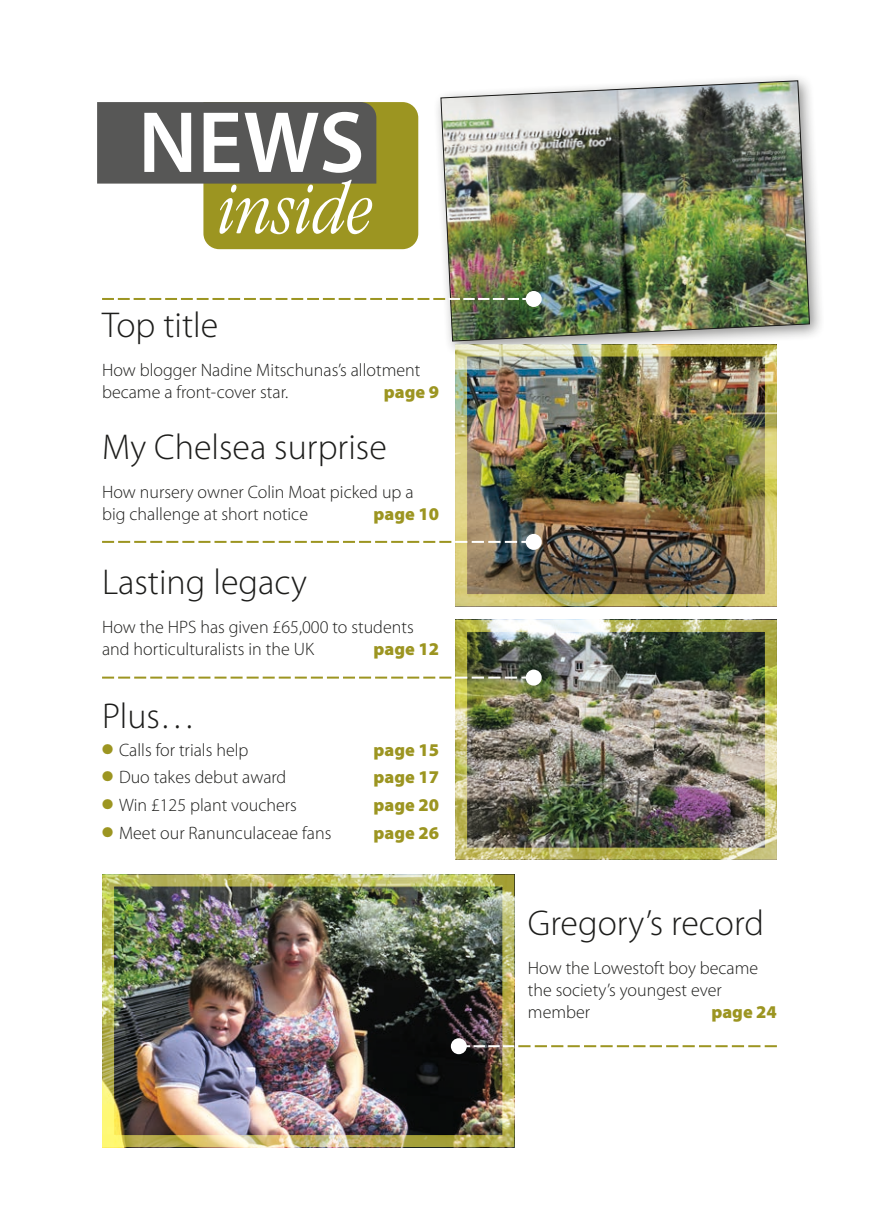
<style>
.page{position:relative;width:879px;height:1225px;background:#fff}
.page>*{position:absolute;margin:0;border:0;box-sizing:border-box;transform-origin:0 0}
.t1{font:600 87.6px "Myriad Pro";color:#fff}
.t2{font:italic 300 condensed 76.2px "Garamond IT Cby BT";letter-spacing:-.01em;color:#fff}
.t3{font:300 36px "Myriad Pro";color:#1d1d1b}
.t4{font:300 18px/22px "Myriad Pro";color:#1d1d1b}
.t5{font:900 18px "Myriad Pro";color:#9c9521}
.s1{color:#9c9521}
</style>
<div class="page">
<svg style="left:97px;top:102px;width:321px;height:147px;background:#89875c"></svg>
<div style="left:433px;top:73px;width:392px;height:284px;background:#1d1d1b;opacity:.49"></div>
<img style="left:440px;top:80px;width:370px;height:261px">
<img style="left:468px;top:357px;width:296px;height:236px">
<div style="left:455px;top:344px;width:322px;height:262px;border:12px solid #9c9521"></div>
<img style="left:468px;top:633px;width:296px;height:213px">
<div style="left:455px;top:620px;width:322px;height:239px;border:12px solid #9c9521"></div>
<img style="left:115px;top:887px;width:386px;height:247px">
<div style="left:102px;top:874px;width:412px;height:273px;border:12px solid #9c9521"></div>
<svg style="left:102px;top:298px;width:424px;height:2px"></svg>
<div style="left:526px;top:291px;width:16px;height:16px;background:#fff;border-radius:50%"></div>
<svg style="left:102px;top:541px;width:424px;height:2px"></svg>
<div style="left:526px;top:534px;width:16px;height:16px;background:#fff;border-radius:50%"></div>
<svg style="left:102px;top:676px;width:424px;height:2px"></svg>
<div style="left:526px;top:669px;width:16px;height:16px;background:#fff;border-radius:50%"></div>
<svg style="left:467px;top:1045px;width:310px;height:2px"></svg>
<div style="left:451px;top:1038px;width:16px;height:16px;background:#fff;border-radius:50%"></div>
<p class="t1" style="left:138px;top:87px;width:228px">NEWS</p>
<p class="t2" style="left:218px;top:165px;width:157px">inside</p>
<p class="t3" style="left:102px;top:303px;width:118px">Top title</p>
<p class="t4" style="left:102px;top:359px;width:320px">How blogger Nadine Mitschunas’s allotment became a front-cover star.</p>
<p class="t5" style="left:384px;top:381px;width:57px">page 9</p>
<p class="t3" style="left:102px;top:425px;width:286px">My Chelsea surprise</p>
<p class="t4" style="left:102px;top:480px;width:313px">How nursery owner Colin Moat picked up a big challenge at short notice</p>
<p class="t5" style="left:373px;top:503px;width:67px">page 10</p>
<p class="t3" style="left:102px;top:560px;width:206px">Lasting legacy</p>
<p class="t4" style="left:102px;top:616px;width:313px">How the HPS has given £65,000 to students and horticulturalists in the UK</p>
<p class="t5" style="left:373px;top:639px;width:67px">page 12</p>
<p class="t3" style="left:102px;top:694px;width:95px">Plus…</p>
<p class="t4" style="left:102px;top:738px;width:148px"><span class="s1">●</span> Calls for trials help</p>
<p class="t5" style="left:373px;top:739px;width:67px">page 15</p>
<p class="t4" style="left:102px;top:766px;width:186px"><span class="s1">●</span> Duo takes debut award</p>
<p class="t5" style="left:373px;top:767px;width:67px">page 17</p>
<p class="t4" style="left:102px;top:794px;width:196px"><span class="s1">●</span> Win £125 plant vouchers</p>
<p class="t5" style="left:373px;top:795px;width:67px">page 20</p>
<p class="t4" style="left:102px;top:821px;width:231px"><span class="s1">●</span> Meet our Ranunculaceae fans</p>
<p class="t5" style="left:373px;top:822px;width:67px">page 26</p>
<p class="t3" style="left:528px;top:901px;width:237px">Gregory’s record</p>
<p class="t4" style="left:528px;top:956px;width:232px">How the Lowestoft boy became the society’s youngest ever member</p>
<p class="t5" style="left:711px;top:1001px;width:67px">page 24</p>
</div>
